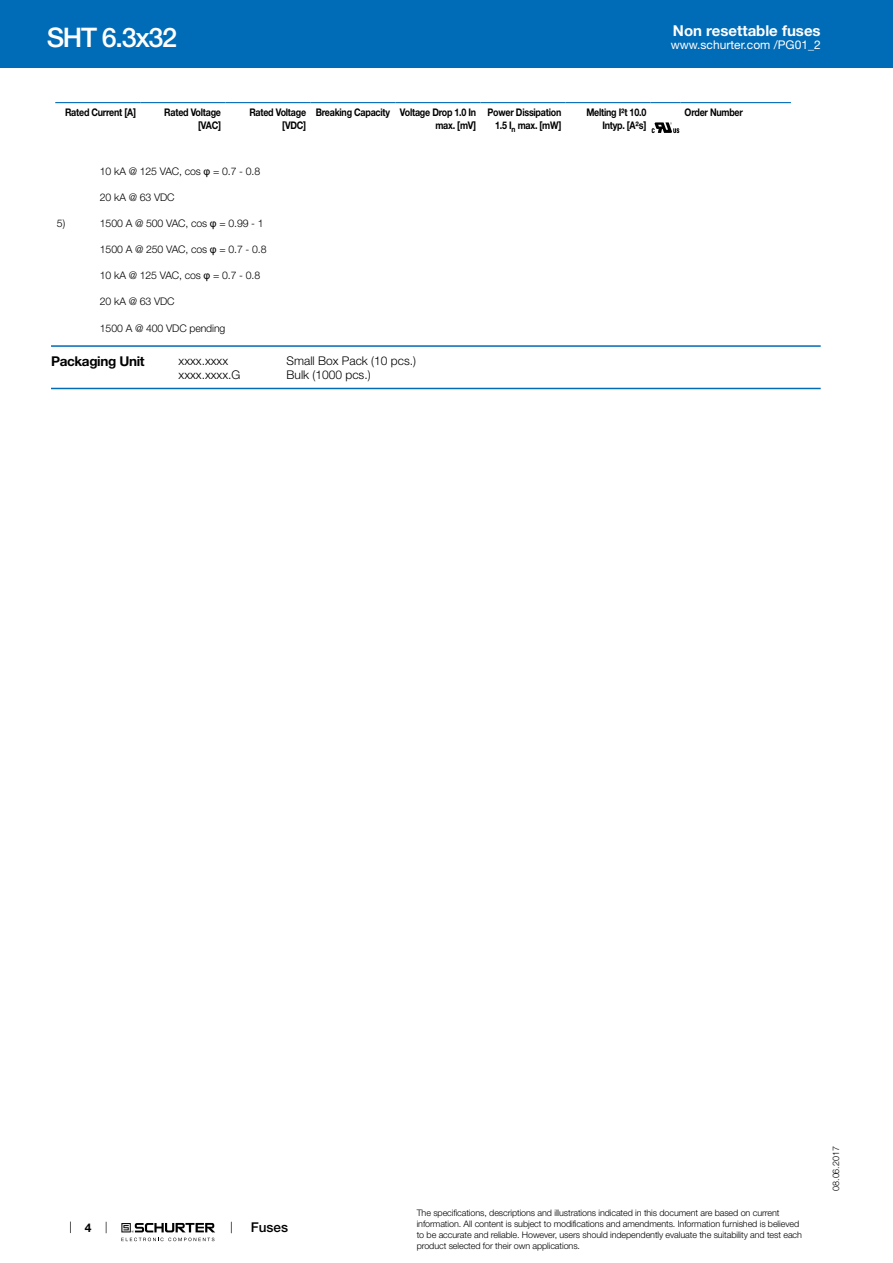
<style>
.page{position:relative;width:893px;height:1263px;background:#fff}
.page>*{position:absolute;margin:0;border:0;box-sizing:border-box;transform-origin:0 0}
.t1{font:500 27px "Helvetica Neue LT";letter-spacing:-.05em;color:#fff}
.t2{font:700 15px "Helvetica Neue LT";color:#fff}
.t3{font:700 13.5px "Helvetica Neue LT";letter-spacing:-.025em;color:#000}
.t4{font:500 13.5px "Helvetica Neue LT";color:#000}
.t5{font:300 12px "Helvetica Neue LT";color:#000}
.t6{font:12px "Helvetica Neue LT";color:#fff}
.t7{font:700 12px "Helvetica Neue LT";color:#000}
.t8{font:700 10.5px/12.6px "Helvetica Neue LT";letter-spacing:-.025em;color:#000;text-align:right;scale:.85 1}
.t9{font:300 10.5px "Helvetica Neue LT";letter-spacing:-.01em;color:#000}
.t10{font:300 9px/10.8px "Helvetica Neue LT";letter-spacing:-.01em;color:#000}
.s1{font-family:"Arial Unicode MS";font-weight:400}
</style>
<div class="page">
<svg style="left:70px;top:1221px;width:1px;height:12px"></svg>
<svg style="left:121px;top:1223px;width:94px;height:18px"></svg>
<div style="left:0;top:0;width:893px;height:68px;background:#006bb6"></div>
<svg style="left:55px;top:102px;width:736px;height:32px"></svg>
<hr style="left:51px;top:345px;width:770px;height:2px;background:#006bb6">
<hr style="left:51px;top:388px;width:770px;height:1px;background:#006bb6">
<h1 class="t1" style="left:47px;top:21px;width:132px">SHT 6.3x32</h1>
<h2 class="t2" style="left:673px;top:21px;width:149px">Non resettable fuses</h2>
<h3 class="t6" style="left:671px;top:38px;width:151px">www.schurter.com /PG01_2</h3>
<p class="t8" style="left:65px;top:106px;width:85px">Rated Current [A]</p>
<p class="t8" style="left:164px;top:106px;width:68px">Rated Voltage [VAC]</p>
<p class="t8" style="left:249px;top:106px;width:68px">Rated Voltage [VDC]</p>
<p class="t8" style="left:316px;top:106px;width:190px">Breaking Capacity Voltage Drop 1.0 In max. [mV]</p>
<p class="t8" style="left:488px;top:106px;width:88px">Power Dissipation<br>1.5 I<sub>n</sub> max. [mW]</p>
<p class="t8" style="left:586px;top:106px;width:72px">Melting I²t 10.0<br>Intyp. [A²s]</p>
<p class="t8" style="left:685px;top:106px;width:70px">Order Number</p>
<p class="t9" style="left:100px;top:165px;width:162px">10 kA @ 125 VAC, cos <span class="s1">φ</span> = 0.7 - 0.8</p>
<p class="t9" style="left:100px;top:191px;width:76px">20 kA @ 63 VDC</p>
<p class="t9" style="left:57px;top:217px;width:10px">5)</p>
<p class="t9" style="left:100px;top:217px;width:165px">1500 A @ 500 VAC, cos <span class="s1">φ</span> = 0.99 - 1</p>
<p class="t9" style="left:100px;top:243px;width:168px">1500 A @ 250 VAC, cos <span class="s1">φ</span> = 0.7 - 0.8</p>
<p class="t9" style="left:100px;top:269px;width:162px">10 kA @ 125 VAC, cos <span class="s1">φ</span> = 0.7 - 0.8</p>
<p class="t9" style="left:100px;top:295px;width:76px">20 kA @ 63 VDC</p>
<p class="t9" style="left:100px;top:321px;width:127px">1500 A @ 400 VDC pending</p>
<h3 class="t3" style="left:51px;top:353px;width:95px">Packaging Unit</h3>
<h3 class="t5" style="left:179px;top:353px;width:51px">xxxx.xxxx</h3>
<h3 class="t5" style="left:287px;top:353px;width:131px">Small Box Pack (10 pcs.)</h3>
<h3 class="t5" style="left:179px;top:368px;width:63px">xxxx.xxxx.G</h3>
<h3 class="t5" style="left:287px;top:368px;width:86px">Bulk (1000 pcs.)</h3>
<h3 class="t7" style="left:85px;top:1220px;width:8px">4</h3>
<h3 class="t4" style="left:251px;top:1219px;width:39px">Fuses</h3>
<p class="t10" style="left:417px;top:1207px;width:387px">The specifications, descriptions and illustrations indicated in this document are based on current information. All content is subject to modifications and amendments. Information furnished is believed to be accurate and reliable. However, users should independently evaluate the suitability and test each product selected for their own applications.</p>
<p class="t10" style="left:830px;top:1191px;width:46px;rotate:-90deg">08.06.2017</p>
</div>
